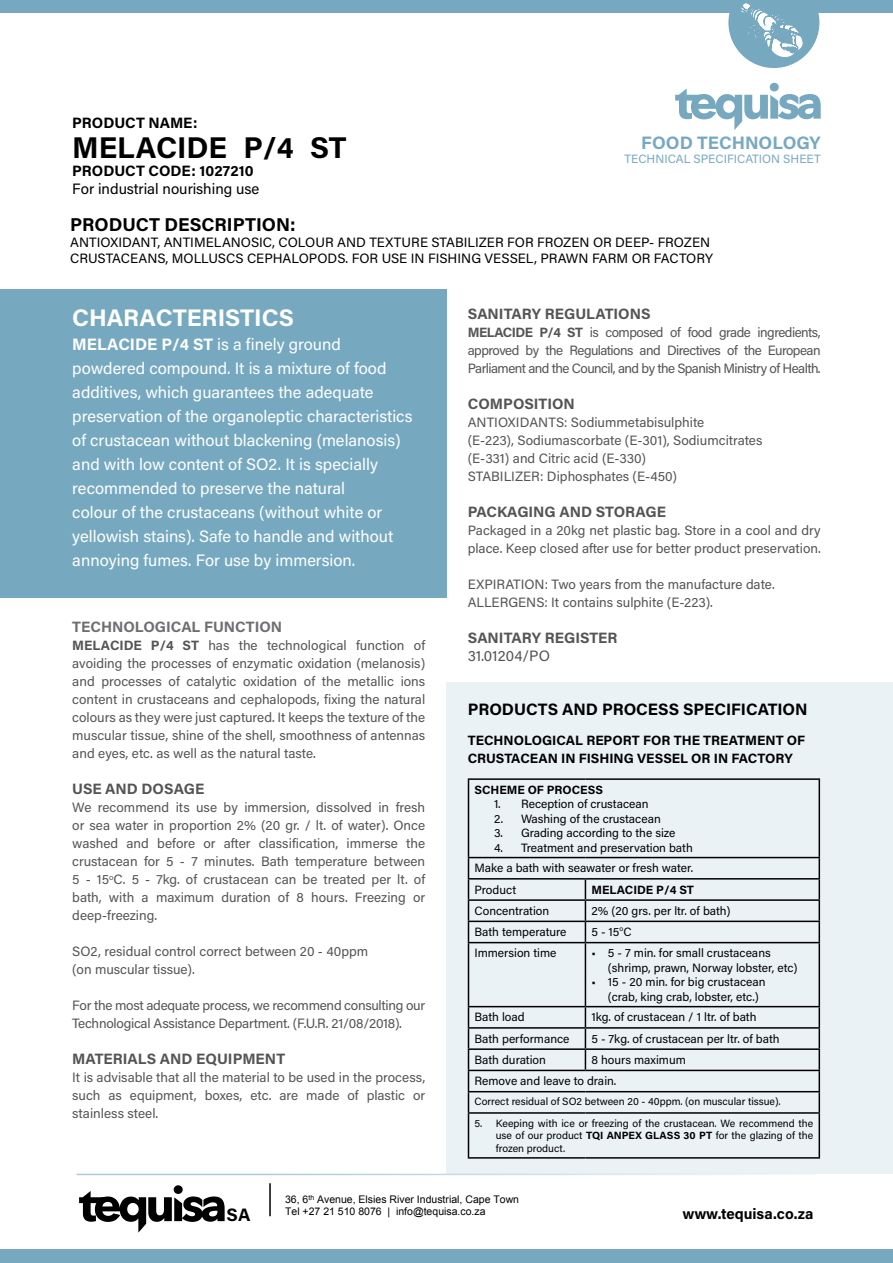
<style>
.page{position:relative;width:893px;height:1263px;background:#fff}
.page>*{position:absolute;margin:0;border:0;box-sizing:border-box;transform-origin:0 0}
.t1{font:700 30px "Acumin Pro";color:#000}
.t2{font:700 24px "Acumin Pro";color:#fff}
.t3{font:700 18.6px "Acumin Pro";color:#000}
.t4{font:700 18px "Acumin Pro";color:#76a9c0}
.t5{font:700 18px "Acumin Pro";color:#000}
.t6{font:16.5px/24px "Acumin Pro";color:#fff}
.t7{font:700 16.5px "Acumin Pro";color:#000}
.t8{font:700 15px "Acumin Pro";color:#565353}
.t9{font:700 15px "Acumin Pro";color:#000}
.t10{font:15px "Acumin Pro";color:#000}
.t11{font:700 15px "Acumin Pro";color:#6d6e71}
.t12{font:15px "Acumin Pro";letter-spacing:.005em;color:#565353}
.t13{font:13.5px/18px "Acumin Pro";color:#565353;text-align:justify}
.t14{font:13.5px/16.2px "Acumin Pro";color:#000}
.t15{font:13.5px/18px "Acumin Pro";letter-spacing:-.02em;color:#565353}
.t16{font:700 13.5px/18px "Acumin Pro";color:#000}
.t17{font:12px/21px "Acumin Pro";color:#000}
.t18{font:700 12px "Acumin Pro";color:#000}
.t19{font:12px "Acumin Pro";color:#76a9c0}
.t20{font:10.5px/12.6px "Acumin Pro";color:#000;text-align:justify}
.t21{font:10.5px/12.6px "Arial";color:#000}
.t22{font:7.05px "Acumin Pro";color:#000}
.s1{font-weight:700}
</style>
<div class="page">
<div style="left:446px;top:682px;width:447px;height:492px;background:#eaf2f6"></div>
<div style="left:0;top:0;width:893px;height:13px;background:#76a9c0"></div>
<div style="left:0;top:1249px;width:893px;height:14px;background:#76a9c0"></div>
<div style="left:0;top:289px;width:446px;height:308px;background:#76a9c0"></div>
<hr style="left:468px;top:778px;width:117px;height:2px;background:#000">
<hr style="left:468px;top:780px;width:1px;height:77px;background:#000">
<hr style="left:585px;top:778px;width:235px;height:2px;background:#000">
<hr style="left:819px;top:780px;width:1px;height:77px;background:#000">
<hr style="left:468px;top:857px;width:117px;height:1px;background:#000">
<hr style="left:585px;top:857px;width:235px;height:1px;background:#000">
<hr style="left:468px;top:878px;width:117px;height:1px;background:#000">
<hr style="left:585px;top:878px;width:235px;height:1px;background:#000">
<hr style="left:468px;top:899px;width:117px;height:2px;background:#000">
<hr style="left:585px;top:899px;width:235px;height:2px;background:#000">
<hr style="left:468px;top:920px;width:117px;height:2px;background:#000">
<svg style="left:468px;top:858px;width:1px;height:84px"></svg>
<hr style="left:585px;top:920px;width:235px;height:2px;background:#000">
<svg style="left:585px;top:879px;width:1px;height:63px"></svg>
<svg style="left:819px;top:858px;width:1px;height:84px"></svg>
<hr style="left:468px;top:942px;width:117px;height:1px;background:#000">
<hr style="left:468px;top:943px;width:1px;height:63px;background:#000">
<hr style="left:585px;top:942px;width:235px;height:1px;background:#000">
<hr style="left:585px;top:943px;width:1px;height:63px;background:#000">
<hr style="left:819px;top:943px;width:1px;height:63px;background:#000">
<hr style="left:468px;top:1006px;width:117px;height:1px;background:#000">
<hr style="left:585px;top:1006px;width:235px;height:1px;background:#000">
<hr style="left:468px;top:1027px;width:117px;height:2px;background:#000">
<hr style="left:585px;top:1027px;width:235px;height:2px;background:#000">
<hr style="left:468px;top:1048px;width:117px;height:2px;background:#000">
<hr style="left:585px;top:1048px;width:235px;height:2px;background:#000">
<svg style="left:585px;top:1007px;width:1px;height:63px"></svg>
<hr style="left:468px;top:1070px;width:117px;height:1px;background:#000">
<hr style="left:585px;top:1070px;width:235px;height:1px;background:#000">
<hr style="left:468px;top:1091px;width:117px;height:1px;background:#000">
<svg style="left:468px;top:1007px;width:1px;height:105px"></svg>
<hr style="left:585px;top:1091px;width:235px;height:1px;background:#000">
<svg style="left:819px;top:1007px;width:1px;height:105px"></svg>
<hr style="left:468px;top:1112px;width:117px;height:2px;background:#000">
<hr style="left:468px;top:1114px;width:1px;height:43px;background:#000">
<hr style="left:585px;top:1112px;width:235px;height:2px;background:#000">
<hr style="left:819px;top:1114px;width:1px;height:43px;background:#000">
<hr style="left:468px;top:1157px;width:117px;height:1px;background:#000">
<hr style="left:585px;top:1157px;width:235px;height:1px;background:#000">
<svg style="left:728px;top:3px;width:91px;height:65px"></svg>
<svg style="left:675px;top:83px;width:146px;height:47px"></svg>
<svg style="left:79px;top:1185px;width:146px;height:48px"></svg>
<hr style="left:269px;top:1183px;width:2px;height:33px;background:#000">
<hr style="left:77px;top:1174px;width:739px;height:1px;background:#76a9c0">
<p class="t9" style="left:72px;top:112px;width:127px">PRODUCT NAME:</p>
<h1 class="t1" style="left:72px;top:126px;width:276px">MELACIDE P/4 ST</h1>
<p class="t9" style="left:72px;top:160px;width:183px">PRODUCT CODE: 1027210</p>
<p class="t10" style="left:72px;top:178px;width:189px">For industrial nourishing use</p>
<h3 class="t3" style="left:70px;top:211px;width:227px">PRODUCT DESCRIPTION:</h3>
<p class="t14" style="left:70px;top:233px;width:645px">ANTIOXIDANT, ANTIMELANOSIC, COLOUR AND TEXTURE STABILIZER FOR FROZEN OR DEEP- FROZEN<br>CRUSTACEANS, MOLLUSCS CEPHALOPODS. FOR USE IN FISHING VESSEL, PRAWN FARM OR FACTORY</p>
<h3 class="t4" style="left:641px;top:130px;width:181px">FOOD TECHNOLOGY</h3>
<p class="t19" style="left:624px;top:151px;width:198px">TECHNICAL SPECIFICATION SHEET</p>
<h2 class="t2" style="left:72px;top:301px;width:223px">CHARACTERISTICS</h2>
<p class="t6" style="left:72px;top:331px;width:342px"><span class="s1">MELACIDE P/4 ST</span> is a finely ground powdered compound. It is a mixture of food additives, which guarantees the adequate preservation of the organoleptic characteristics of crustacean without blackening (melanosis) and with low content of SO2. It is specially recommended to preserve the natural<br>colour of the crustaceans (without white or yellowish stains). Safe to handle and without annoying fumes. For use by immersion.</p>
<p class="t11" style="left:72px;top:616px;width:211px">TECHNOLOGICAL FUNCTION</p>
<p class="t13" style="left:72px;top:636px;width:354px"><span class="s1">MELACIDE P/4 ST</span> has the technological function of avoiding the processes of enzymatic oxidation (melanosis) and processes of catalytic oxidation of the metallic ions content in crustaceans and cephalopods, fixing the natural colours as they were just captured. It keeps the texture of the muscular tissue, shine of the shell, smoothness of antennas and eyes, etc. as well as the natural taste.</p>
<p class="t8" style="left:72px;top:778px;width:134px">USE AND DOSAGE</p>
<p class="t13" style="left:72px;top:798px;width:354px">We recommend its use by immersion, dissolved in fresh or sea water in proportion 2% (20 gr. / lt. of water). Once washed and before or after classification, immerse the crustacean for 5 - 7 minutes. Bath temperature between 5 - 15<sup>o</sup>C. 5 - 7kg. of crustacean can be treated per lt. of bath, with a maximum duration of 8 hours. Freezing or deep-freezing.</p>
<p class="t13" style="left:72px;top:942px;width:297px">SO2, residual control correct between 20 - 40ppm (on muscular tissue).</p>
<p class="t15" style="left:72px;top:996px;width:354px">For the most adequate process, we recommend consulting our<br>Technological Assistance Department. (F.U.R. 21/08/2018).</p>
<p class="t8" style="left:72px;top:1048px;width:214px">MATERIALS AND EQUIPMENT</p>
<p class="t13" style="left:72px;top:1068px;width:354px">It is advisable that all the material to be used in the process, such as equipment, boxes, etc. are made of plastic or stainless steel.</p>
<p class="t8" style="left:468px;top:303px;width:184px">SANITARY REGULATIONS</p>
<p class="t13" style="left:468px;top:323px;width:354px"><span class="s1">MELACIDE P/4 ST</span> is composed of food grade ingredients, approved by the Regulations and Directives of the European Parliament and the Council, and by the Spanish Ministry of Health.</p>
<p class="t8" style="left:468px;top:393px;width:109px">COMPOSITION</p>
<p class="t13" style="left:468px;top:413px;width:296px;text-align:left">ANTIOXIDANTS: Sodiummetabisulphite<br>(E-223), Sodiumascorbate (E-301), Sodiumcitrates (E-331) and Citric acid (E-330)<br>STABILIZER: Diphosphates (E-450)</p>
<p class="t8" style="left:468px;top:501px;width:200px">PACKAGING AND STORAGE</p>
<p class="t13" style="left:468px;top:521px;width:354px">Packaged in a 20kg net plastic bag. Store in a cool and dry place. Keep closed after use for better product preservation.</p>
<p class="t13" style="left:468px;top:575px;width:308px">EXPIRATION: Two years from the manufacture date.<br>ALLERGENS: It contains sulphite (E-223).</p>
<p class="t8" style="left:468px;top:627px;width:151px">SANITARY REGISTER</p>
<p class="t12" style="left:468px;top:646px;width:84px">31.01204/PO</p>
<p class="t7" style="left:468px;top:698px;width:341px">PRODUCTS AND PROCESS SPECIFICATION</p>
<p class="t16" style="left:468px;top:731px;width:339px">TECHNOLOGICAL REPORT FOR THE TREATMENT OF<br>CRUSTACEAN IN FISHING VESSEL OR IN FACTORY</p>
<p class="t18" style="left:474px;top:781px;width:130px">SCHEME OF PROCESS</p>
<p class="t17" style="left:494px;top:793px;width:156px">1. Reception of crustacean</p>
<p class="t17" style="left:494px;top:807px;width:168px">2. Washing of the crustacean</p>
<p class="t17" style="left:494px;top:822px;width:183px">3. Grading according to the size</p>
<p class="t17" style="left:474px;top:836px;width:220px;text-align:justify;text-indent:20px">4. Treatment and preservation bath Make a bath with seawater or fresh water.<br>Product</p>
<p class="t18" style="left:591px;top:881px;width:104px">MELACIDE P/4 ST</p>
<p class="t17" style="left:474px;top:900px;width:76px">Concentration</p>
<p class="t17" style="left:591px;top:900px;width:141px">2% (20 grs. per ltr. of bath)</p>
<p class="t17" style="left:474px;top:921px;width:94px">Bath temperature</p>
<p class="t17" style="left:591px;top:921px;width:42px">5 - 15 C</p>
<p class="t22" style="left:619px;top:923px;width:5px">o</p>
<p class="t17" style="left:474px;top:942px;width:83px">Immersion time</p>
<p class="t17" style="left:608px;top:945px;width:191px;line-height:14.4px;text-indent:-16px">• 5 - 7 min. for small crustaceans (shrimp, prawn, Norway lobster, etc)</p>
<p class="t17" style="left:608px;top:974px;width:159px;line-height:14.4px;text-indent:-16px">• 15 - 20 min. for big crustacean (crab, king crab, lobster, etc.)</p>
<p class="t17" style="left:474px;top:1006px;width:52px">Bath load</p>
<p class="t17" style="left:591px;top:1006px;width:167px">1kg. of crustacean / 1 ltr. of bath</p>
<p class="t17" style="left:474px;top:1027px;width:97px">Bath performance</p>
<p class="t17" style="left:591px;top:1027px;width:190px">5 - 7kg. of crustacean per ltr. of bath</p>
<p class="t17" style="left:474px;top:1049px;width:73px">Bath duration</p>
<p class="t17" style="left:474px;top:1049px;width:213px;text-indent:117px">8 hours maximum<br>Remove and leave to drain.</p>
<p class="t20" style="left:474px;top:1095px;width:308px">Correct residual of SO2 between 20 - 40ppm. (on muscular tissue).</p>
<p class="t20" style="left:496px;top:1116px;width:319px;text-indent:-21px">5. Keeping with ice or freezing of the crustacean. We recommend the use of our product <span class="s1">TQI ANPEX GLASS 30 PT</span> for the glazing of the frozen product.</p>
<h3 class="t5" style="left:227px;top:1202px;width:25px">SA</h3>
<p class="t21" style="left:285px;top:1193px;width:235px">36, 6<sup>th</sup> Avenue, Elsies River Industrial, Cape Town<br>Tel +27 21 510 8076 | info@tequisa.co.za</p>
<p class="t9" style="left:682px;top:1203px;width:133px">www.tequisa.co.za</p>
</div>
